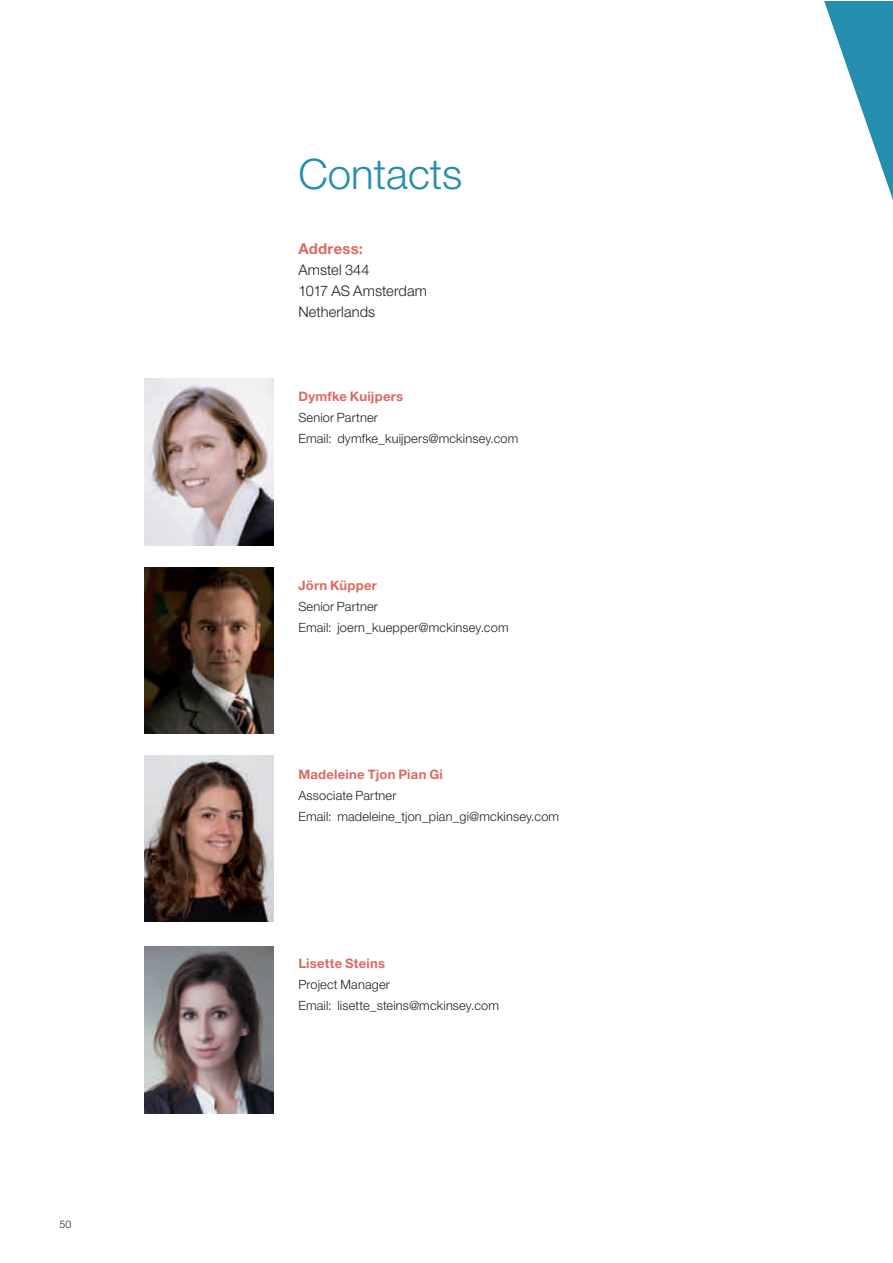
<style>
.page{position:relative;width:893px;height:1263px;background:#fff}
.page>*{position:absolute;margin:0;border:0;box-sizing:border-box;transform-origin:0 0}
.t1{font:300 42px "Helvetica Neue LT Std";color:#258eaf}
.t2{font:700 15px "Helvetica Neue LT Std";letter-spacing:.015em;color:#dd6960}
.t3{font:300 14.7px/21px "Helvetica Neue LT Std";letter-spacing:.005em;color:#231f20}
.t4{font:700 13.05px "Helvetica Neue LT Std";letter-spacing:.02em;color:#dd6960}
.t5{font:300 12.75px/21px "Helvetica Neue LT Std";letter-spacing:.015em;color:#231f20}
.t6{font:300 10.5px "Helvetica Neue LT Std";color:#231f20}
</style>
<div class="page">
<img style="left:144px;top:379px;width:130px;height:166px">
<img style="left:144px;top:567px;width:130px;height:166px">
<img style="left:144px;top:755px;width:130px;height:167px">
<img style="left:144px;top:947px;width:130px;height:166px">
<svg style="left:824px;top:1px;width:68px;height:196px"></svg>
<p class="t6" style="left:60px;top:1218px;width:13px">50</p>
<h1 class="t1" style="left:298px;top:149px;width:166px">Contacts</h1>
<p class="t2" style="left:298px;top:240px;width:66px">Address:</p>
<p class="t3" style="left:298px;top:259px;width:130px">Amstel 344<br>1017 AS Amsterdam<br>Netherlands</p>
<p class="t4" style="left:298px;top:389px;width:106px">Dymfke Kuijpers</p>
<p class="t5" style="left:298px;top:407px;width:222px">Senior Partner<br>Email: dymfke_kuijpers@mckinsey.com</p>
<p class="t4" style="left:298px;top:578px;width:80px">Jörn Küpper</p>
<p class="t5" style="left:298px;top:596px;width:212px">Senior Partner<br>Email: joern_kuepper@mckinsey.com</p>
<p class="t4" style="left:298px;top:767px;width:146px">Madeleine Tjon Pian Gi</p>
<p class="t5" style="left:298px;top:785px;width:262px">Associate Partner<br>Email: madeleine_tjon_pian_gi@mckinsey.com</p>
<p class="t4" style="left:298px;top:956px;width:88px">Lisette Steins</p>
<p class="t5" style="left:298px;top:974px;width:202px">Project Manager<br>Email: lisette_steins@mckinsey.com</p>
</div>
